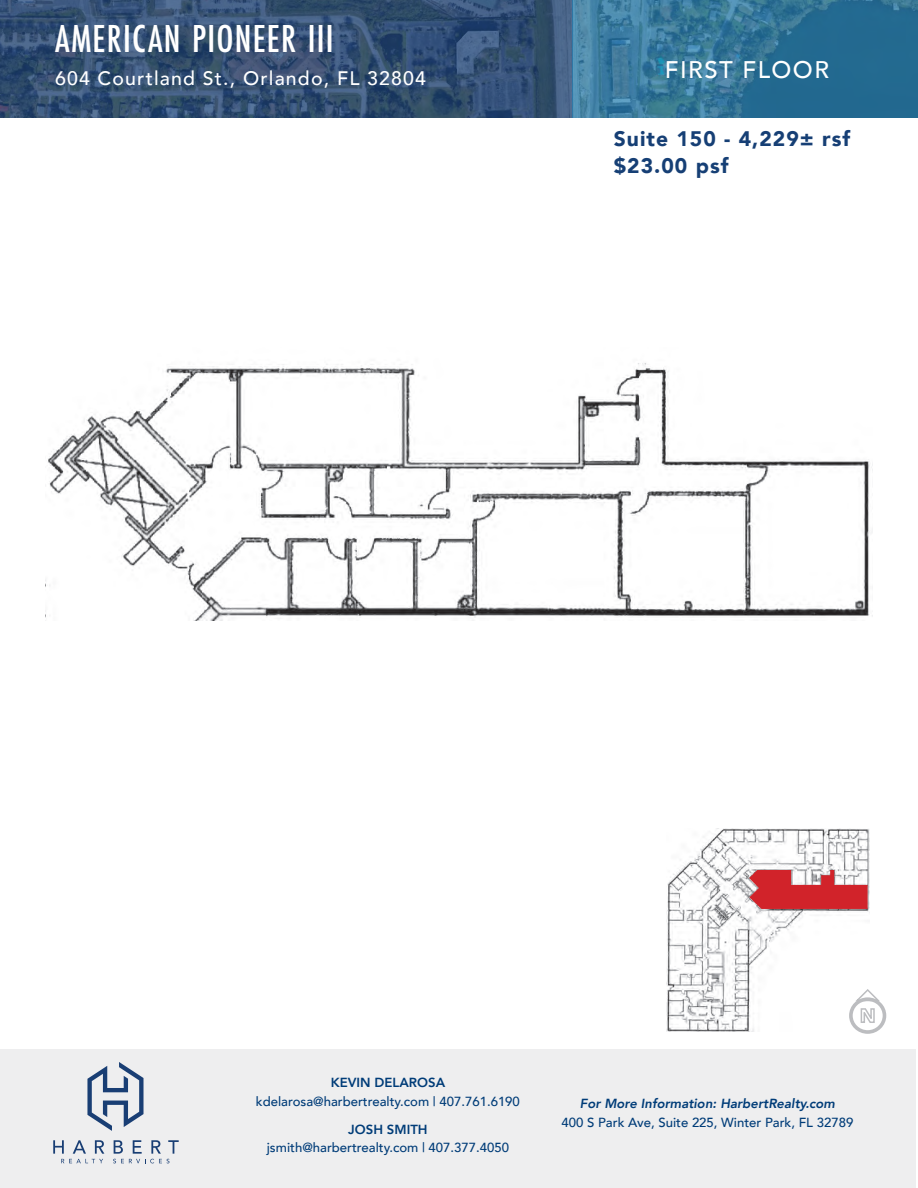
<style>
.page{position:relative;width:918px;height:1188px;background:#fff}
.page>*{position:absolute;margin:0;border:0;box-sizing:border-box;transform-origin:0 0}
.t1{font:500 40.5px "Futura PT Cond";letter-spacing:.03em;color:#fff}
.t2{font:500 24px "Avenir";letter-spacing:.06em;color:#fff}
.t3{font:900 21px "Avenir";letter-spacing:.05em;color:#163f75}
.t4{font:500 19.5px "Avenir";letter-spacing:.06em;color:#fff}
.t5{font:500 13.2px "Avenir";color:#003c78}
.t6{font:italic 800 13.2px "Avenir";color:#003c78}
.t7{font:800 13.2px "Avenir";color:#003c78}
</style>
<div class="page">
<svg style="left:0;top:0;width:572px;height:117px;background:#345072"></svg>
<svg style="left:572px;top:0;width:346px;height:117px;background:#317397"></svg>
<div style="left:0;top:1049px;width:916px;height:139px;background:#eeeeef"></div>
<svg style="left:53px;top:1140px;width:51px;height:23px"></svg>
<svg style="left:113px;top:1140px;width:66px;height:23px"></svg>
<svg style="left:87px;top:1062px;width:57px;height:69px"></svg>
<img style="left:666px;top:828px;width:204px;height:203px">
<img style="left:48px;top:363px;width:824px;height:258px">
<div style="left:849px;top:997px;width:37px;height:37px;border:4px solid #bcbdc0;border-radius:50%"></div>
<svg style="left:854px;top:988px;width:28px;height:36px"></svg>
<svg style="left:749px;top:870px;width:119px;height:39px;background:#d4545a"></svg>
<h1 class="t1" style="left:55px;top:15px;width:280px">AMERICAN PIONEER III</h1>
<h3 class="t4" style="left:55px;top:61px;width:373px">604 Courtland St., Orlando, FL 32804</h3>
<p class="t2" style="left:665px;top:49px;width:166px">FIRST FLOOR</p>
<p class="t3" style="left:614px;top:121px;width:238px">Suite 150 - 4,229± rsf</p>
<p class="t3" style="left:614px;top:148px;width:116px">$23.00 psf</p>
<p class="t7" style="left:331px;top:1072px;width:116px">KEVIN DELAROSA</p>
<p class="t5" style="left:256px;top:1090px;width:265px">kdelarosa@harbertrealty.com | 407.761.6190</p>
<p class="t7" style="left:348px;top:1119px;width:81px">JOSH SMITH</p>
<p class="t5" style="left:267px;top:1136px;width:244px">jsmith@harbertrealty.com | 407.377.4050</p>
<p class="t6" style="left:580px;top:1096px;width:257px">For More Information: HarbertRealty.com</p>
<p class="t5" style="left:562px;top:1111px;width:293px">400 S Park Ave, Suite 225, Winter Park, FL 32789</p>
</div>
